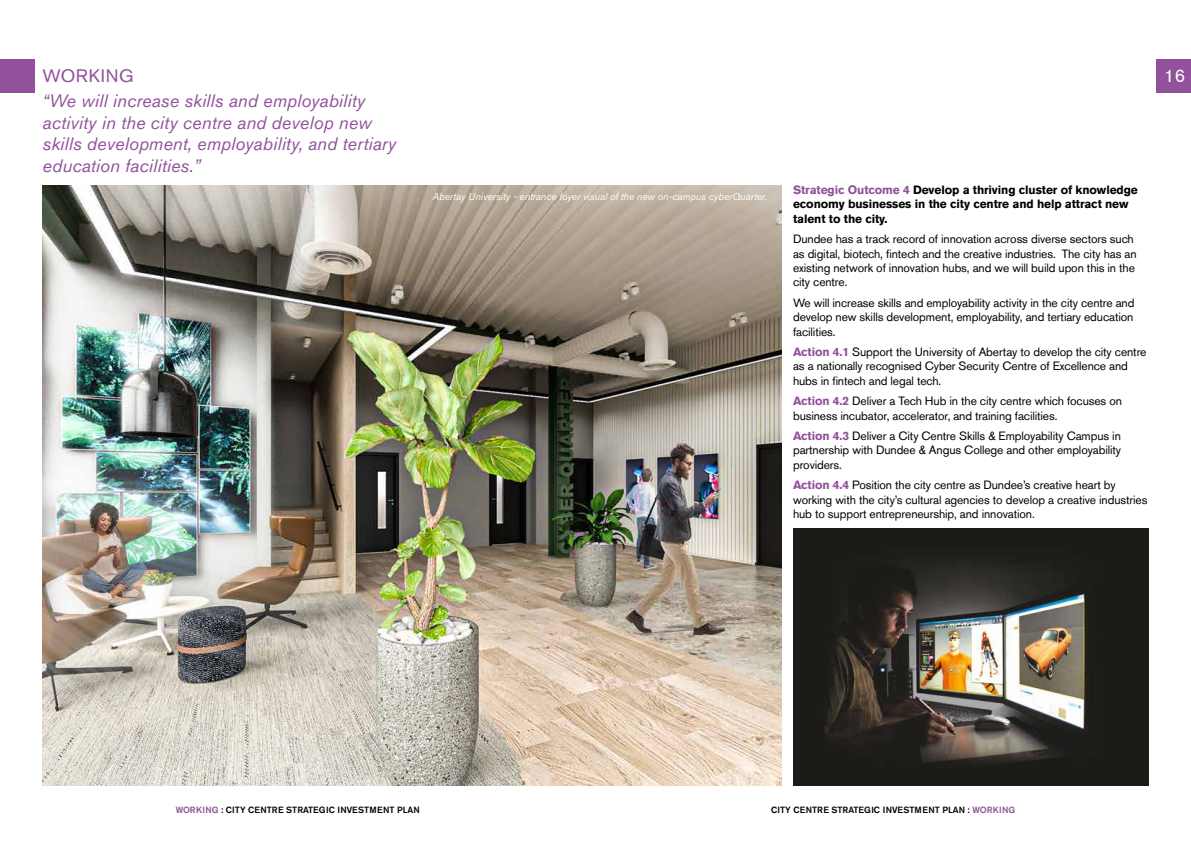
<style>
.page{position:relative;width:1191px;height:842px;background:#fff}
.page>*{position:absolute;margin:0;border:0;box-sizing:border-box;transform-origin:0 0}
.t1{font:italic 18px/21.6px "Akzidenz Grotesk Std";letter-spacing:.01em;color:#91519b}
.t2{font:18px "Akzidenz Grotesk Std";letter-spacing:.03em;color:#91519b}
.t3{font:18px "Akzidenz Grotesk Std";color:#fff}
.t4{font:12px/14.4px "Akzidenz Grotesk Std";letter-spacing:-.01em;color:#000}
.t5{font:700 12px/14.4px "Akzidenz Grotesk Std";letter-spacing:-.01em;color:#000}
.t6{font:italic 10px "Akzidenz Grotesk Std";color:#fff}
.t7{font:500 9px "Akzidenz Grotesk Std";color:#000}
.s1{color:#91519b}
.s2{font-weight:700;color:#91519b}
</style>
<div class="page">
<div style="left:0;top:60px;width:34px;height:33px;background:#91519b"></div>
<img style="left:43px;top:185px;width:738px;height:600px">
<div style="left:1157px;top:60px;width:34px;height:33px;background:#91519b"></div>
<img style="left:793px;top:529px;width:355px;height:256px">
<h1 class="t2" style="left:43px;top:65px;width:93px">WORKING</h1>
<p class="t3" style="left:1164px;top:65px;width:23px">16</p>
<h2 class="t1" style="left:43px;top:90px;width:355px">“We will increase skills and employability activity in the city centre and develop new skills development, employability, and tertiary education facilities.”</h2>
<p class="t6" style="left:432px;top:191px;width:336px">Abertay University - entrance foyer visual of the new on-campus cyberQuarter.</p>
<h4 class="t5" style="left:793px;top:183px;width:346px"><span class="s1">Strategic Outcome 4</span> Develop a thriving cluster of knowledge economy businesses in the city centre and help attract new talent to the city.</h4>
<p class="t4" style="left:793px;top:232px;width:342px">Dundee has a track record of innovation across diverse sectors such</p>
<p class="t4" style="left:793px;top:246px;width:345px">as digital, biotech, fintech and the creative industries. The city has an existing network of innovation hubs, and we will build upon this in the</p>
<p class="t4" style="left:793px;top:275px;width:56px">city centre.</p>
<p class="t4" style="left:793px;top:295px;width:343px;text-align:justify">We will increase skills and employability activity in the city centre and develop new skills development, employability, and tertiary education facilities.</p>
<p class="t4" style="left:793px;top:345px;width:355px"><span class="s2">Action 4.1</span> Support the University of Abertay to develop the city centre</p>
<p class="t4" style="left:793px;top:359px;width:336px">as a nationally recognised Cyber Security Centre of Excellence and hubs in fintech and legal tech.</p>
<p class="t4" style="left:793px;top:394px;width:330px"><span class="s2">Action 4.2</span> Deliver a Tech Hub in the city centre which focuses on business incubator, accelerator, and training facilities.</p>
<p class="t4" style="left:793px;top:429px;width:329px;text-align:justify"><span class="s2">Action 4.3</span> Deliver a City Centre Skills &amp; Employability Campus in partnership with Dundee &amp; Angus College and other employability providers.</p>
<p class="t4" style="left:793px;top:478px;width:356px"><span class="s2">Action 4.4</span> Position the city centre as Dundee’s creative heart by working with the city’s cultural agencies to develop a creative industries</p>
<p class="t4" style="left:793px;top:507px;width:243px">hub to support entrepreneurship, and innovation.</p>
<p class="t7" style="left:176px;top:805px;width:245px"><span class="s1">WORKING</span> : CITY CENTRE STRATEGIC INVESTMENT PLAN</p>
<p class="t7" style="left:771px;top:805px;width:245px">CITY CENTRE STRATEGIC INVESTMENT PLAN : <span class="s1">WORKING</span></p>
</div>
